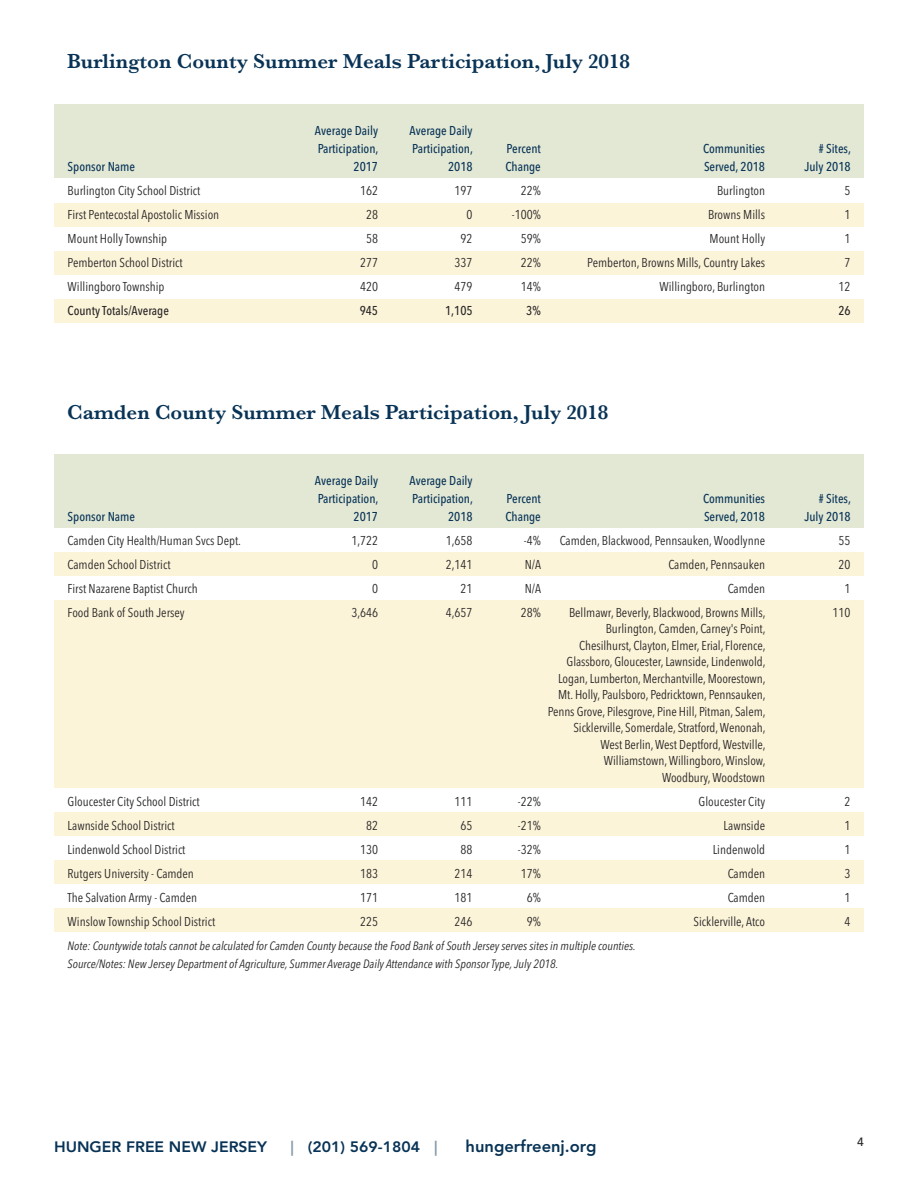
<style>
.page{position:relative;width:918px;height:1188px;background:#fff}
.page>*{position:absolute;margin:0;border:0;box-sizing:border-box;transform-origin:0 0}
.t1{font:600 21px "Baskerville";color:#083356}
.t2{font:800 16.5px "Avenir";color:#083356}
.t3{font:800 15px "Avenir";color:#083356;scale:1.05 1}
.t4{font:12.75px/16.5px "Avenir Next Condensed";color:#272526;text-align:right}
.t5{font:500 12.75px "Avenir Next Condensed";color:#083356}
.t6{font:500 12.75px "Avenir Next Condensed";color:#272526}
.t7{font:italic 12px/18px "Avenir Next Condensed";color:#272526}
.t8{font:500 12px "Avenir";color:#272526}
.s1{color:#8499ab}
</style>
<div class="page">
<div style="left:54px;top:104px;width:810px;height:74px;background:#e3e8d5"></div>
<div style="left:54px;top:203px;width:810px;height:24px;background:#fcf4d9"></div>
<div style="left:54px;top:251px;width:810px;height:24px;background:#fcf4d9"></div>
<div style="left:54px;top:299px;width:810px;height:24px;background:#fcf4d9"></div>
<div style="left:54px;top:454px;width:810px;height:74px;background:#e3e8d5"></div>
<div style="left:54px;top:552px;width:810px;height:24px;background:#fcf4d9"></div>
<div style="left:54px;top:600px;width:810px;height:188px;background:#fcf4d9"></div>
<div style="left:54px;top:812px;width:810px;height:24px;background:#fcf4d9"></div>
<div style="left:54px;top:860px;width:810px;height:24px;background:#fcf4d9"></div>
<div style="left:54px;top:908px;width:810px;height:24px;background:#fcf4d9"></div>
<h1 class="t1" style="left:67px;top:47px;width:565px">Burlington County Summer Meals Participation, July 2018</h1>
<p class="t5" style="left:315px;top:123px;width:65px">Average Daily</p>
<p class="t5" style="left:409px;top:123px;width:65px">Average Daily</p>
<p class="t5" style="left:318px;top:141px;width:62px">Participation,</p>
<p class="t5" style="left:412px;top:141px;width:62px">Participation,</p>
<p class="t5" style="left:507px;top:141px;width:36px">Percent</p>
<p class="t5" style="left:703px;top:141px;width:64px">Communities</p>
<p class="t5" style="left:819px;top:141px;width:34px"># Sites,</p>
<p class="t5" style="left:68px;top:159px;width:69px">Sponsor Name</p>
<p class="t5" style="left:354px;top:159px;width:26px">2017</p>
<p class="t5" style="left:448px;top:159px;width:26px">2018</p>
<p class="t5" style="left:505px;top:159px;width:37px">Change</p>
<p class="t5" style="left:704px;top:159px;width:63px">Served, 2018</p>
<p class="t5" style="left:804px;top:159px;width:48px">July 2018</p>
<p class="t4" style="left:68px;top:182px;width:134px">Burlington City School District</p>
<p class="t4" style="left:360px;top:182px;width:19px">162</p>
<p class="t4" style="left:455px;top:182px;width:19px">197</p>
<p class="t4" style="left:521px;top:182px;width:22px">22%</p>
<p class="t4" style="left:717px;top:182px;width:50px">Burlington</p>
<p class="t4" style="left:845px;top:182px;width:7px">5</p>
<p class="t4" style="left:68px;top:206px;width:153px">First Pentecostal Apostolic Mission</p>
<p class="t4" style="left:366px;top:206px;width:13px">28</p>
<p class="t4" style="left:467px;top:206px;width:7px">0</p>
<p class="t4" style="left:512px;top:206px;width:30px">-100%</p>
<p class="t4" style="left:708px;top:206px;width:59px">Browns Mills</p>
<p class="t4" style="left:845px;top:206px;width:7px">1</p>
<p class="t4" style="left:68px;top:230px;width:101px">Mount Holly Township</p>
<p class="t4" style="left:366px;top:230px;width:13px">58</p>
<p class="t4" style="left:461px;top:230px;width:13px">92</p>
<p class="t4" style="left:521px;top:230px;width:22px">59%</p>
<p class="t4" style="left:710px;top:230px;width:57px">Mount Holly</p>
<p class="t4" style="left:845px;top:230px;width:7px">1</p>
<p class="t4" style="left:68px;top:254px;width:117px">Pemberton School District</p>
<p class="t4" style="left:360px;top:254px;width:19px">277</p>
<p class="t4" style="left:455px;top:254px;width:19px">337</p>
<p class="t4" style="left:521px;top:254px;width:22px">22%</p>
<p class="t4" style="left:587px;top:254px;width:179px">Pemberton, Browns Mills, Country Lakes</p>
<p class="t4" style="left:845px;top:254px;width:7px">7</p>
<p class="t4" style="left:68px;top:278px;width:98px">Willingboro Township</p>
<p class="t4" style="left:360px;top:278px;width:19px">420</p>
<p class="t4" style="left:455px;top:278px;width:19px">479</p>
<p class="t4" style="left:521px;top:278px;width:22px">14%</p>
<p class="t4" style="left:660px;top:278px;width:107px">Willingboro, Burlington</p>
<p class="t4" style="left:839px;top:278px;width:13px">12</p>
<p class="t6" style="left:68px;top:303px;width:103px">County Totals/Average</p>
<p class="t6" style="left:360px;top:303px;width:20px">945</p>
<p class="t6" style="left:445px;top:303px;width:29px">1,105</p>
<p class="t6" style="left:526px;top:303px;width:16px">3%</p>
<p class="t6" style="left:838px;top:303px;width:14px">26</p>
<h1 class="t1" style="left:67px;top:398px;width:543px">Camden County Summer Meals Participation, July 2018</h1>
<p class="t5" style="left:315px;top:473px;width:65px">Average Daily</p>
<p class="t5" style="left:409px;top:473px;width:65px">Average Daily</p>
<p class="t5" style="left:318px;top:491px;width:62px">Participation,</p>
<p class="t5" style="left:412px;top:491px;width:62px">Participation,</p>
<p class="t5" style="left:507px;top:491px;width:36px">Percent</p>
<p class="t5" style="left:703px;top:491px;width:64px">Communities</p>
<p class="t5" style="left:819px;top:491px;width:34px"># Sites,</p>
<p class="t5" style="left:68px;top:509px;width:69px">Sponsor Name</p>
<p class="t5" style="left:354px;top:509px;width:26px">2017</p>
<p class="t5" style="left:448px;top:509px;width:26px">2018</p>
<p class="t5" style="left:505px;top:509px;width:37px">Change</p>
<p class="t5" style="left:704px;top:509px;width:63px">Served, 2018</p>
<p class="t5" style="left:804px;top:509px;width:48px">July 2018</p>
<p class="t4" style="left:68px;top:531px;width:175px">Camden City Health/Human Svcs Dept.</p>
<p class="t4" style="left:351px;top:531px;width:28px">1,722</p>
<p class="t4" style="left:446px;top:531px;width:28px">1,658</p>
<p class="t4" style="left:524px;top:531px;width:18px">-4%</p>
<p class="t4" style="left:560px;top:531px;width:207px">Camden, Blackwood, Pennsauken,Woodlynne</p>
<p class="t4" style="left:839px;top:531px;width:13px">55</p>
<p class="t4" style="left:68px;top:555px;width:104px">Camden School District</p>
<p class="t4" style="left:372px;top:555px;width:7px">0</p>
<p class="t4" style="left:446px;top:555px;width:28px">2,141</p>
<p class="t4" style="left:525px;top:555px;width:18px">N/A</p>
<p class="t4" style="left:668px;top:555px;width:98px">Camden, Pennsauken</p>
<p class="t4" style="left:839px;top:555px;width:13px">20</p>
<p class="t4" style="left:68px;top:579px;width:132px">First Nazarene Baptist Church</p>
<p class="t4" style="left:372px;top:579px;width:7px">0</p>
<p class="t4" style="left:461px;top:579px;width:13px">21</p>
<p class="t4" style="left:525px;top:579px;width:18px">N/A</p>
<p class="t4" style="left:728px;top:579px;width:39px">Camden</p>
<p class="t4" style="left:845px;top:579px;width:7px">1</p>
<p class="t4" style="left:68px;top:603px;width:119px">Food Bank of South Jersey</p>
<p class="t4" style="left:351px;top:603px;width:28px">3,646</p>
<p class="t4" style="left:446px;top:603px;width:28px">4,657</p>
<p class="t4" style="left:521px;top:603px;width:22px">28%</p>
<p class="t4" style="left:569px;top:603px;width:198px">Bellmawr, Beverly, Blackwood, Browns Mills,</p>
<p class="t4" style="left:833px;top:603px;width:19px">110</p>
<p class="t4" style="left:548px;top:620px;width:219px">Burlington, Camden, Carney's Point,<br>Chesilhurst, Clayton, Elmer, Erial,Florence, Glassboro, Gloucester,Lawnside,Lindenwold, Logan,Lumberton, Merchantville, Moorestown, Mt. Holly, Paulsboro, Pedricktown, Pennsauken, Penns Grove, Pilesgrove, Pine Hill, Pitman, Salem, Sicklerville, Somerdale, Stratford,Wenonah,<br>West Berlin,West Deptford,Westville, Williamstown,Willingboro,Winslow, Woodbury,Woodstown</p>
<p class="t4" style="left:68px;top:792px;width:134px">Gloucester City School District</p>
<p class="t4" style="left:360px;top:792px;width:19px">142</p>
<p class="t4" style="left:455px;top:792px;width:19px">111</p>
<p class="t4" style="left:518px;top:792px;width:24px">-22%</p>
<p class="t4" style="left:699px;top:792px;width:68px">Gloucester City</p>
<p class="t4" style="left:845px;top:792px;width:7px">2</p>
<p class="t4" style="left:68px;top:816px;width:109px">Lawnside School District</p>
<p class="t4" style="left:366px;top:816px;width:13px">82</p>
<p class="t4" style="left:461px;top:816px;width:13px">65</p>
<p class="t4" style="left:518px;top:816px;width:24px">-21%</p>
<p class="t4" style="left:724px;top:816px;width:43px">Lawnside</p>
<p class="t4" style="left:845px;top:816px;width:7px">1</p>
<p class="t4" style="left:68px;top:840px;width:119px">Lindenwold School District</p>
<p class="t4" style="left:360px;top:840px;width:19px">130</p>
<p class="t4" style="left:461px;top:840px;width:13px">88</p>
<p class="t4" style="left:518px;top:840px;width:24px">-32%</p>
<p class="t4" style="left:713px;top:840px;width:54px">Lindenwold</p>
<p class="t4" style="left:845px;top:840px;width:7px">1</p>
<p class="t4" style="left:68px;top:864px;width:128px">Rutgers University - Camden</p>
<p class="t4" style="left:360px;top:864px;width:19px">183</p>
<p class="t4" style="left:455px;top:864px;width:19px">214</p>
<p class="t4" style="left:521px;top:864px;width:22px">17%</p>
<p class="t4" style="left:728px;top:864px;width:39px">Camden</p>
<p class="t4" style="left:845px;top:864px;width:7px">3</p>
<p class="t4" style="left:68px;top:888px;width:131px">The Salvation Army - Camden</p>
<p class="t4" style="left:360px;top:888px;width:19px">171</p>
<p class="t4" style="left:455px;top:888px;width:19px">181</p>
<p class="t4" style="left:527px;top:888px;width:16px">6%</p>
<p class="t4" style="left:728px;top:888px;width:39px">Camden</p>
<p class="t4" style="left:845px;top:888px;width:7px">1</p>
<p class="t4" style="left:68px;top:912px;width:149px">Winslow Township School District</p>
<p class="t4" style="left:360px;top:912px;width:19px">225</p>
<p class="t4" style="left:455px;top:912px;width:19px">246</p>
<p class="t4" style="left:527px;top:912px;width:16px">9%</p>
<p class="t4" style="left:694px;top:912px;width:73px">Sicklerville, Atco</p>
<p class="t4" style="left:845px;top:912px;width:7px">4</p>
<p class="t7" style="left:68px;top:937px;width:570px">Note: Countywide totals cannot be calculated for Camden County because the Food Bank of South Jersey serves sites in multiple counties.<br>Source/Notes: New Jersey Department of Agriculture, Summer Average Daily Attendance with Sponsor Type,July 2018.</p>
<p class="t3" style="left:54px;top:1135px;width:205px">HUNGER FREE NEW JERSEY</p>
<p class="t3" style="left:291px;top:1135px;width:142px"><span class="s1">|</span> (201) 569-1804 <span class="s1">|</span></p>
<p class="t2" style="left:466px;top:1133px;width:132px">hungerfreenj.org</p>
<p class="t8" style="left:857px;top:1131px;width:8px">4</p>
</div>
